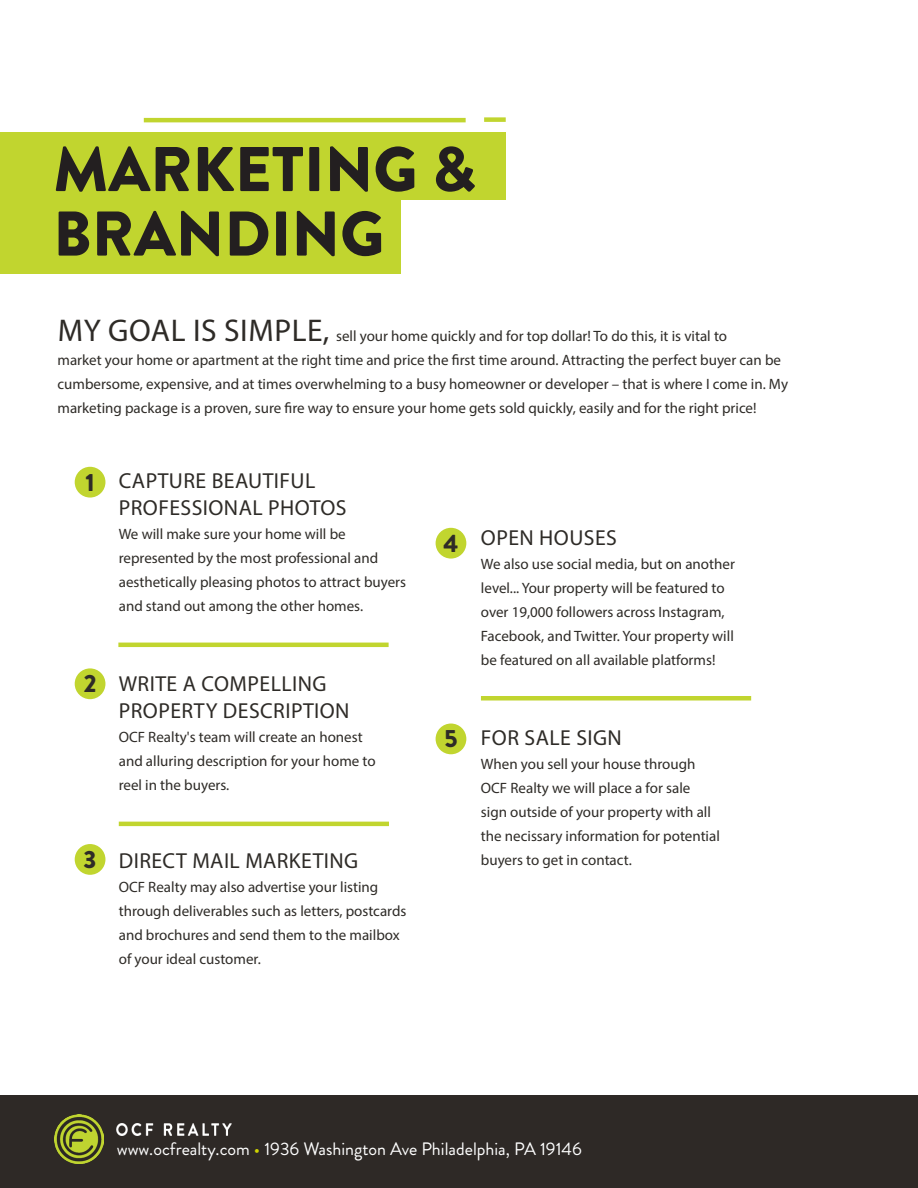
<style>
.page{position:relative;width:918px;height:1188px;background:#fff}
.page>*{position:absolute;margin:0;border:0;box-sizing:border-box;transform-origin:0 0}
.t1{font:900 63px/64.5px "Brandon Grotesque";color:#231f20}
.t2{font:900 24.9px "Brandon Grotesque";color:#2e2b27}
.h2_seller_header{font:21.75px/27px "Myriad Pro";letter-spacing:.02em;color:#2e2b27}
.t3{font:18px "Brandon Grotesque";color:#fff}
.body{font:15px/24px "Myriad Pro";color:#2e2b27}
.s1{font-size:31.5px}
.s2{color:#cfd400}
</style>
<div class="page">
<div style="left:0;top:1095px;width:918px;height:93px;background:#2e2926"></div>
<img style="left:54px;top:1115px;width:49px;height:48px">
<img style="left:117px;top:1123px;width:115px;height:12px">
<div style="left:0;top:194px;width:401px;height:79px;background:#c1d52f"></div>
<div style="left:0;top:132px;width:505px;height:67px;background:#c1d52f"></div>
<hr style="left:144px;top:118px;width:322px;height:4px;background:#c1d52f">
<div style="left:484px;top:117px;width:22px;height:5px;background:#c1d52f"></div>
<hr style="left:118px;top:643px;width:271px;height:4px;background:#c1d52f">
<hr style="left:119px;top:822px;width:270px;height:4px;background:#c1d52f">
<div style="left:481px;top:696px;width:270px;height:5px;background:#c1d52f"></div>
<div style="left:75px;top:467px;width:30px;height:31px;background:#c1d52f;border-radius:50%"></div>
<div style="left:75px;top:668px;width:30px;height:31px;background:#c1d52f;border-radius:50%"></div>
<div style="left:75px;top:844px;width:30px;height:31px;background:#c1d52f;border-radius:50%"></div>
<div style="left:436px;top:528px;width:30px;height:31px;background:#c1d52f;border-radius:50%"></div>
<div style="left:436px;top:724px;width:30px;height:30px;background:#c1d52f;border-radius:50%"></div>
<p class="t1" style="left:53px;top:138px;width:424px">MARKETING &amp;<br>BRANDING</p>
<p class="body" style="left:58px;top:324px;width:732px"><span class="s1">MY GOAL IS SIMPLE,</span> sell your home quickly and for top dollar! To do this, it is vital to<br>market your home or apartment at the right time and price the first time around. Attracting the perfect buyer can be cumbersome, expensive, and at times overwhelming to a busy homeowner or developer – that is where I come in. My marketing package is a proven, sure fire way to ensure your home gets sold quickly, easily and for the right price!</p>
<p class="t2" style="left:85px;top:464px;width:11px">1</p>
<p class="h2_seller_header" style="left:119px;top:467px;width:229px">CAPTURE BEAUTIFUL<br>PROFESSIONAL PHOTOS</p>
<p class="body" style="left:119px;top:522px;width:289px">We will make sure your home will be represented by the most professional and aesthetically pleasing photos to attract buyers and stand out among the other homes.</p>
<p class="t2" style="left:444px;top:525px;width:16px">4</p>
<p class="h2_seller_header" style="left:481px;top:524px;width:137px">OPEN HOUSES</p>
<p class="body" style="left:481px;top:552px;width:255px">We also use social media, but on another level... Your property will be featured to over 19,000 followers across Instagram, Facebook, and Twitter. Your property will be featured on all available platforms!</p>
<p class="t2" style="left:84px;top:666px;width:14px">2</p>
<p class="t2" style="left:84px;top:842px;width:14px">3</p>
<p class="h2_seller_header" style="left:119px;top:670px;width:232px">WRITE A COMPELLING<br>PROPERTY DESCRIPTION</p>
<p class="body" style="left:119px;top:725px;width:258px">OCF Realty's team will create an honest and alluring description for your home to reel in the buyers.</p>
<p class="h2_seller_header" style="left:119px;top:846px;width:241px">DIRECT MAIL MARKETING</p>
<p class="body" style="left:119px;top:874px;width:289px">OCF Realty may also advertise your listing through deliverables such as letters, postcards and brochures and send them to the mailbox of your ideal customer.</p>
<p class="t2" style="left:444px;top:721px;width:15px">5</p>
<p class="h2_seller_header" style="left:481px;top:724px;width:143px">FOR SALE SIGN</p>
<p class="body" style="left:481px;top:752px;width:240px">When you sell your house through OCF Realty we will place a for sale sign outside of your property with all the necissary information for potential buyers to get in contact.</p>
<p class="t3" style="left:117px;top:1137px;width:467px">www.ocfrealty.com <span class="s2">•</span> 1936 Washington Ave Philadelphia, PA 19146</p>
</div>
